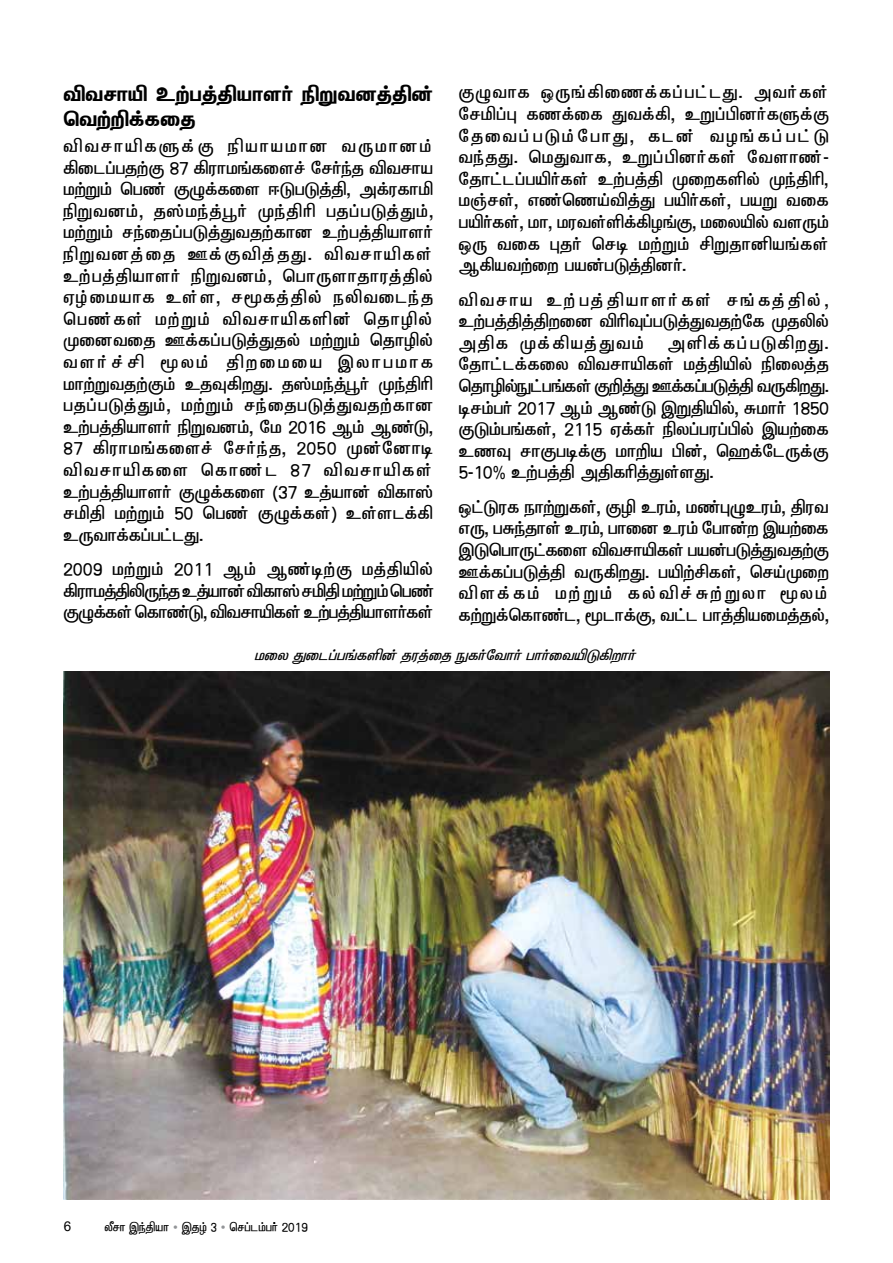
<style>
.page{position:relative;width:893px;height:1263px;background:#fff}
.page>*{position:absolute;margin:0;border:0;box-sizing:border-box;transform-origin:0 0}
.t1{font:21px/25.2px "Sun Vijay Even Normal";color:#000}
.t2{font:18px/21.6px "Sun Tommy Tamil Normal";color:#000;text-align:justify}
.t3{font:italic 15px "Sun Tommy Tamil Normal";color:#000}
.t4{font:13.5px "Arial";color:#000}
.t5{font:12.75px "Sun Tommy Tamil Normal";color:#000;scale:.9 1}
.s1{font-family:"Arial Narrow"}
.s2{font-family:"Arial";font-size:13.5px;color:#939598}
</style>
<div class="page">
<img style="left:64px;top:672px;width:765px;height:527px">
<p class="t2" style="left:459px;top:83px;width:372px">FOthf xUq;fpizf;fg;gl;lJ. mth;fs; Nrkpg;G fzf;if Jtf;fp&gt; cWg;gpdh;fSf;F Njitg;gLk;NghJ&gt; fld; toq;fg;gl;L te;jJ. nkJthf&gt; cWg;gpdh;fs; Ntshz;- Njhl;lg;gaph;fs; cw;gj;jp Kiwfspy; Ke;jphp&gt; kQ;rs;&gt; vz;nza;tpj;J gaph;fs;&gt; gaW tif gaph;fs;&gt; kh&gt; kuts;spf;fpoq;F&gt; kiyapy; tsUk; xU tif Gjh; nrb kw;Wk; rpWjhdpaq;fs; Mfpatw;iw gad;gLj;jpdh;.</p>
<p class="t2" style="left:459px;top:291px;width:371px">tptrha cw;gj;jpahsh;fs; rq;fj;jpy;&gt; cw;gj;jpj;jpwid tphpTg;gLj;Jtjw;Nf Kjypy; mjpf Kf;fpaj;Jtk;</p>
<p class="t1" style="left:64px;top:83px;width:371px">tptrhap cw;gj;jpahsh; epWtdj;jpd; ntw;wpf;fij</p>
<p class="t2" style="left:64px;top:137px;width:372px">tptrhapfSf;F epahakhd tUkhdk; fpilg;gjw;F 87 fpuhkq;fisr; Nrh;e;j tptrha kw;Wk; ngz; FOf;fis &lt;LgLj;jp&gt; mf;ufhkp epWtdk;&gt; j];ke;j;G+h; Ke;jphp gjg;gLj;Jk;&gt; kw;Wk; re;ijg;gLj;Jtjw;fhd cw;gj;jpahsh; epWtdj;ij Cf;Ftpj;jJ. tptrhapfs; cw;gj;jpahsh; epWtdk;&gt; nghUshjhuj;jpy; Vo;ikahf cs;s&gt; r%fj;jpy; eyptile;j ngz;fs; kw;Wk; tptrhapfspd; njhopy; Kidtij Cf;fg;gLj;Jjy; kw;Wk; njhopy; tsh;r;rp %yk; jpwikia ,yhgkhf khw;Wtjw;Fk; cjTfpwJ. j];ke;j;G+h; Ke;jphp gjg;gLj;Jk;&gt; kw;Wk; re;ijgLj;Jtjw;fhd cw;gj;jpahsh; epWtdk;&gt; Nk 2016 Mk; Mz;L&gt; 87 fpuhkq;fisr; Nrh;e;j&gt; 2050 Kd;Ndhb tptrhapfis nfhz;l 87 tptrhapfs; cw;gj;jpahsh; FOf;fis (37 cj;ahd; tpfh]; rkpjp kw;Wk; 50 ngz; FOf;fs;) cs;slf;fp cUthf;fg;gl;lJ.</p>
<p class="t2" style="left:64px;top:560px;width:372px">2009 kw;Wk; 2011 Mk; Mz;bw;F kj;jpapy; fpuhkj;jpypUe;j cj;ahd; tpfh]; rkpjp kw;Wk; ngz; FOf;fs; nfhz;L&gt; tptrhapfs; cw;gj;jpahsh;fs;</p>
<p class="t2" style="left:459px;top:334px;width:372px;text-indent:209px">mspf;fg;gLfpwJ.<br>Njhl;lf;fiy tptrhapfs; kj;jpapy; epiyj;j njhopy;El;gq;fs; Fwpj;J Cf;fg;gLj;jp tUfpwJ. brk;gh; 2017 Mk; Mz;L ,Wjpapy;&gt; Rkhh; 1850<br>FLk;gq;fs;&gt; 2115 Vf;fh; epyg;gug;gpy; ,aw;if czT rhFgbf;F khwpa gpd;&gt; n`f;NlUf;F 5-10<span class="s1">%</span> cw;gj;jp mjpfhpj;Js;sJ.</p>
<p class="t2" style="left:459px;top:498px;width:372px">xl;Luf ehw;Wfs;&gt; Fop cuk;&gt; kz;GOcuk;&gt; jput vU&gt; gRe;jhs; cuk;&gt; ghid cuk; Nghd;w ,aw;if ,LnghUl;fis tptrhapfs; gad;gLj;Jtjw;F Cf;fg;gLj;jp tUfpwJ. gapw;rpfs;&gt; nra;Kiw tpsf;fk; kw;Wk; fy;tpr;Rw;Wyh %yk; fw;Wf;nfhz;l&gt; %lhf;F&gt; tl;l ghj;jpaikj;jy;&gt;</p>
<p class="t3" style="left:255px;top:648px;width:387px">kiy Jilg; gq; fspd; juj; ij Efh; Nthh; ghh; itapLfpwhh;</p>
<p class="t4" style="left:64px;top:1217px;width:9px">6</p>
<p class="t5" style="left:105px;top:1220px;width:227px">yPrh ,e;jpah <span class="s2">•</span> ,jo; 3 <span class="s2">•</span> nrg;lk;gh; 2019</p>
</div>
